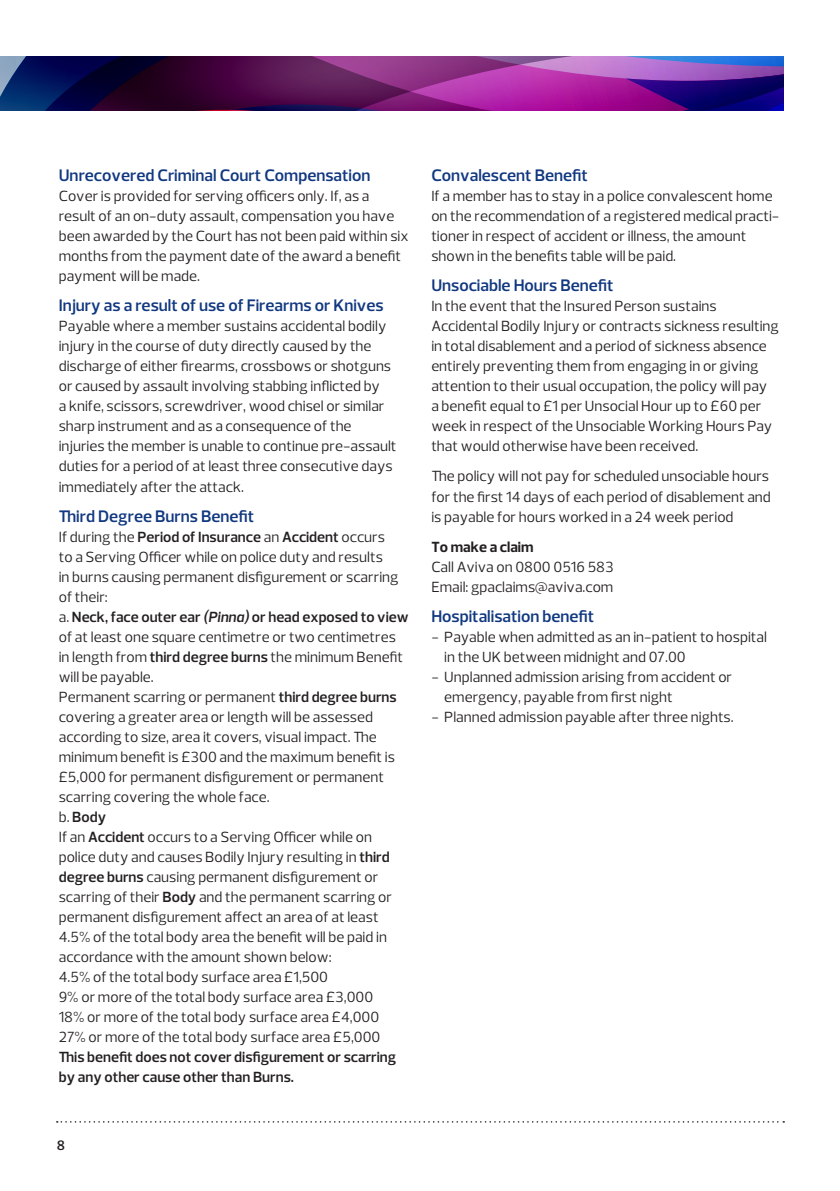
<style>
.page{position:relative;width:840px;height:1191px;background:#fff}
.page>*{position:absolute;margin:0;border:0;box-sizing:border-box;transform-origin:0 0}
.t1{font:600 17px "Prelo";color:#113880}
.t2{font:15px/20px "Prelo";color:#231f20}
.t3{font:600 15px/20px "Prelo";color:#231f20}
.t4{font:700 15px "Prelo";color:#231f20}
.t5{font:600 14px "Prelo";color:#231f20}
.s1{font-weight:400}
.s2{font-weight:600}
.s3{font-weight:600;font-style:italic}
</style>
<div class="page">
<svg style="left:0;top:57px;width:782px;height:53px;background:#5d2173"></svg>
<svg style="left:57px;top:1121px;width:726px;height:1px"></svg>
<p class="t1" style="left:59px;top:165px;width:313px">Unrecovered Criminal Court Compensation</p>
<p class="t2" style="left:59px;top:186px;width:351px">Cover is provided for serving officers only. If, as a result of an on-duty assault, compensation you have been awarded by the Court has not been paid within six months from the payment date of the award a benefit payment will be made.</p>
<p class="t1" style="left:59px;top:295px;width:326px">Injury as a result of use of Firearms or Knives</p>
<p class="t2" style="left:59px;top:316px;width:339px">Payable where a member sustains accidental bodily injury in the course of duty directly caused by the discharge of either firearms, crossbows or shotguns or caused by assault involving stabbing inflicted by<br>a knife, scissors, screwdriver, wood chisel or similar sharp instrument and as a consequence of the injuries the member is unable to continue pre-assault duties for a period of at least three consecutive days immediately after the attack.</p>
<p class="t1" style="left:59px;top:505px;width:197px">Third Degree Burns Benefit</p>
<p class="t3" style="left:59px;top:526px;width:327px"><span class="s1">If during the</span> Period of Insurance <span class="s1">an</span> Accident <span class="s1">occurs</span></p>
<p class="t2" style="left:59px;top:546px;width:325px">to a Serving Officer while on police duty and results</p>
<p class="t2" style="left:59px;top:566px;width:341px">in burns causing permanent disfigurement or scarring of their:</p>
<p class="t2" style="left:59px;top:606px;width:351px">a. <span class="s2">Neck, face outer ear</span> <span class="s3">(Pinna)</span> <span class="s2">or head exposed to view </span>of at least one square centimetre or two centimetres in length from <span class="s2">third degree burns</span> the minimum Benefit will be payable.</p>
<p class="t2" style="left:59px;top:686px;width:339px">Permanent scarring or permanent <span class="s2">third degree burns </span>covering a greater area or length will be assessed according to size, area it covers, visual impact. The minimum benefit is £300 and the maximum benefit is £5,000 for permanent disfigurement or permanent scarring covering the whole face.</p>
<p class="t3" style="left:59px;top:806px;width:49px"><span class="s1">b.</span> Body</p>
<p class="t2" style="left:59px;top:826px;width:334px">If an <span class="s2">Accident</span> occurs to a Serving Officer while on police duty and causes Bodily Injury resulting in <span class="s2">third degree burns</span> causing permanent disfigurement or scarring of their <span class="s2">Body</span> and the permanent scarring or permanent disfigurement affect an area of at least 4.5% of the total body area the benefit will be paid in accordance with the amount shown below:</p>
<p class="t2" style="left:59px;top:966px;width:271px">4.5% of the total body surface area £1,500</p>
<p class="t2" style="left:59px;top:986px;width:316px">9% or more of the total body surface area £3,000</p>
<p class="t2" style="left:59px;top:1006px;width:322px">18% or more of the total body surface area £4,000</p>
<p class="t2" style="left:59px;top:1026px;width:323px">27% or more of the total body surface area £5,000</p>
<p class="t3" style="left:59px;top:1046px;width:339px">This benefit does not cover disfigurement or scarring by any other cause other than Burns.</p>
<p class="t5" style="left:57px;top:1137px;width:10px">8</p>
<p class="t1" style="left:431px;top:165px;width:158px">Convalescent Benefit</p>
<p class="t2" style="left:431px;top:186px;width:349px">If a member has to stay in a police convalescent home on the recommendation of a registered medical practi&shy;tioner in respect of accident or illness, the amount shown in the benefits table will be paid.</p>
<p class="t1" style="left:431px;top:275px;width:184px">Unsociable Hours Benefit</p>
<p class="t2" style="left:431px;top:296px;width:349px">In the event that the Insured Person sustains Accidental Bodily Injury or contracts sickness resulting in total disablement and a period of sickness absence entirely preventing them from engaging in or giving attention to their usual occupation, the policy will pay<br>a benefit equal to £1 per Unsocial Hour up to £60 per week in respect of the Unsociable Working Hours Pay that would otherwise have been received.</p>
<p class="t2" style="left:431px;top:466px;width:341px">The policy will not pay for scheduled unsociable hours for the first 14 days of each period of disablement and</p>
<p class="t2" style="left:431px;top:506px;width:303px">is payable for hours worked in a 24 week period</p>
<p class="t4" style="left:431px;top:537px;width:104px">To make a claim</p>
<p class="t2" style="left:431px;top:556px;width:184px">Call Aviva on 0800 0516 583</p>
<p class="t2" style="left:431px;top:576px;width:183px">Email: gpaclaims@aviva.com</p>
<p class="t1" style="left:431px;top:605px;width:164px">Hospitalisation benefit</p>
<p class="t2" style="left:431px;top:626px;width:337px">- Payable when admitted as an in-patient to hospital</p>
<p class="t2" style="left:444px;top:646px;width:243px">in the UK between midnight and 07.00</p>
<p class="t2" style="left:444px;top:666px;width:289px;text-indent:-13px">- Unplanned admission arising from accident or emergency, payable from first night</p>
<p class="t2" style="left:431px;top:706px;width:304px">- Planned admission payable after three nights.</p>
</div>
